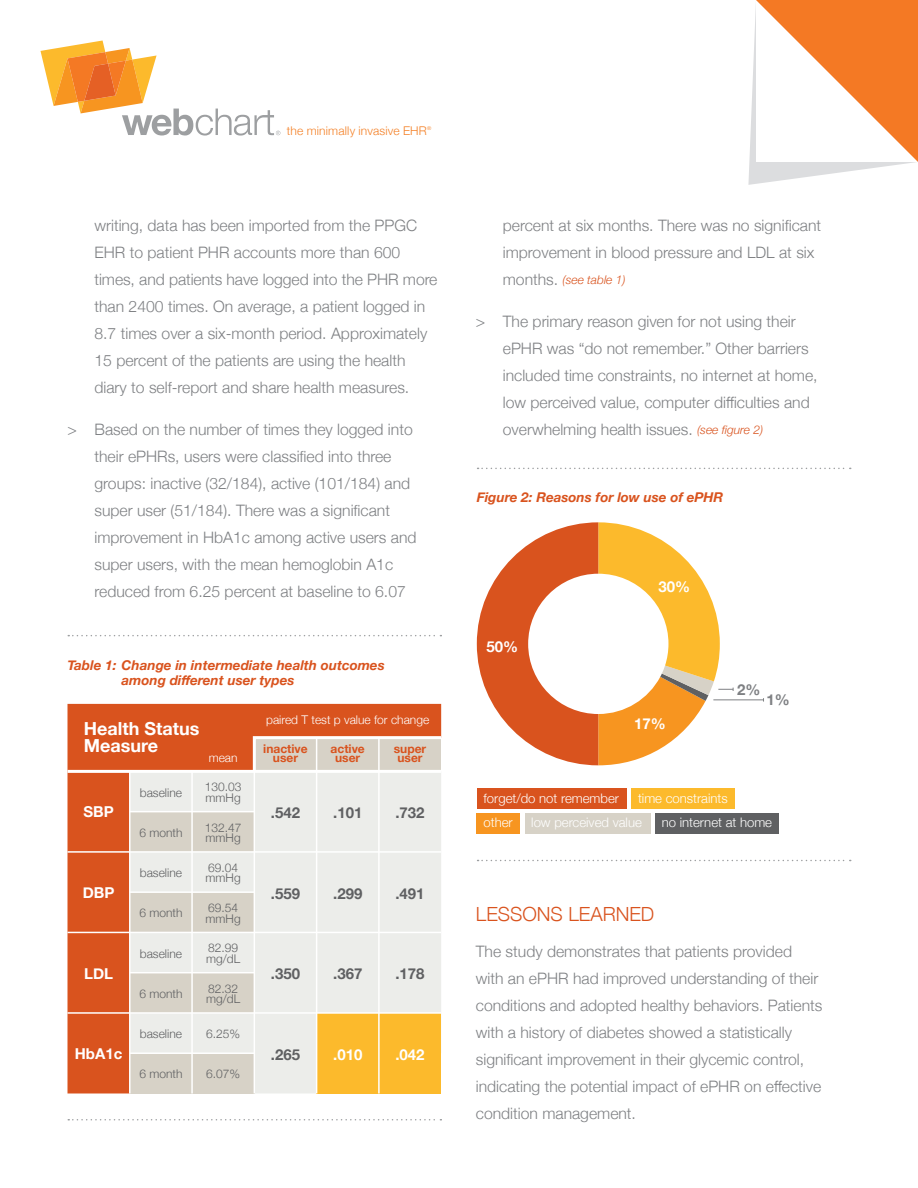
<style>
.page{position:relative;width:918px;height:1188px;background:#fff}
.page>*{position:absolute;margin:0;border:0;box-sizing:border-box;transform-origin:0 0}
.t1{font:300 19.5px "Helvetica Neue";color:#d9531e}
.t2{font:700 18px "Helvetica Neue";color:#fff}
.t3{font:300 15.75px/27px "Helvetica Neue";color:#7e8083}
.t4{font:700 15px "Helvetica Neue";color:#5f6062}
.t5{font:700 15px "Helvetica Neue";color:#fff}
.t6{font:700 15px "Helvetica Neue";color:#7e8083}
.t7{font:italic 700 13.5px "Helvetica Neue";color:#d9531e}
.t8{font:300 13.2px "Helvetica Neue";color:#fff}
.t9{font:300 12px "Helvetica Neue";color:#5f6062}
.t10{font:700 12px "Helvetica Neue";color:#d9531e}
.t11{font:300 12px "Helvetica Neue";color:#fff}
.t12{font:300 12px "Helvetica Neue";letter-spacing:.015em;color:#f48026}
.t13{font:italic 300 12px "Helvetica Neue";color:#d9531e}
.t14{font:300 5.25px "Helvetica Neue";color:#f48026}
.s1{font-style:normal;font-size:15.75px;color:#7e8083}
.s2{font-style:italic;font-size:12px;color:#d9531e}
</style>
<div class="page">
<svg style="left:68px;top:635px;width:373px;height:1px"></svg>
<svg style="left:478px;top:468px;width:373px;height:1px"></svg>
<svg style="left:478px;top:860px;width:373px;height:1px"></svg>
<svg style="left:68px;top:1119px;width:373px;height:1px"></svg>
<div style="left:68px;top:704px;width:373px;height:389px;background:#d9531e"></div>
<div style="left:130px;top:771px;width:124px;height:41px;background:#ecedea"></div>
<div style="left:130px;top:852px;width:124px;height:40px;background:#ecedea"></div>
<div style="left:130px;top:932px;width:124px;height:41px;background:#ecedea"></div>
<div style="left:130px;top:1013px;width:124px;height:40px;background:#ecedea"></div>
<div style="left:255px;top:774px;width:186px;height:319px;background:#ecedea"></div>
<div style="left:130px;top:812px;width:124px;height:40px;background:#d7d2c7"></div>
<div style="left:130px;top:892px;width:124px;height:40px;background:#d7d2c7"></div>
<div style="left:130px;top:973px;width:124px;height:40px;background:#d7d2c7"></div>
<div style="left:130px;top:1053px;width:124px;height:41px;background:#d7d2c7"></div>
<div style="left:317px;top:1013px;width:124px;height:81px;background:#fcba2c"></div>
<hr style="left:68px;top:770px;width:373px;height:3px;background:#fff">
<svg style="left:251px;top:735px;width:191px;height:39px;background:#ded5cb"></svg>
<hr style="left:130px;top:811px;width:124px;height:1px;background:#fff">
<hr style="left:68px;top:851px;width:373px;height:2px;background:#fff">
<hr style="left:130px;top:891px;width:124px;height:2px;background:#fff">
<hr style="left:68px;top:932px;width:373px;height:1px;background:#fff">
<hr style="left:130px;top:972px;width:124px;height:1px;background:#fff">
<hr style="left:68px;top:1012px;width:373px;height:2px;background:#fff">
<hr style="left:130px;top:1052px;width:124px;height:2px;background:#fff">
<hr style="left:191px;top:771px;width:2px;height:322px;background:#fff">
<hr style="left:129px;top:771px;width:2px;height:322px;background:#fff">
<hr style="left:254px;top:771px;width:1px;height:322px;background:#fff">
<hr style="left:316px;top:738px;width:1px;height:355px;background:#fff">
<hr style="left:378px;top:738px;width:2px;height:355px;background:#fff">
<div style="left:525px;top:813px;width:126px;height:20px;background:#d7d2c7"></div>
<div style="left:477px;top:788px;width:150px;height:21px;background:#d9531e"></div>
<div style="left:631px;top:788px;width:104px;height:21px;background:#fcba2c"></div>
<div style="left:655px;top:813px;width:123px;height:20px;background:#5f6062"></div>
<div style="left:477px;top:813px;width:43px;height:20px;background:#f79520"></div>
<svg style="left:477px;top:522px;width:257px;height:243px"></svg>
<hr style="left:713px;top:699px;width:51px;height:1px;background:#7e8083">
<svg style="left:748px;top:0;width:170px;height:185px"></svg>
<svg style="left:41px;top:40px;width:239px;height:96px"></svg>
<p class="t12" style="left:287px;top:121px;width:141px">the minimally invasive EHR</p>
<p class="t14" style="left:427px;top:124px;width:6px">®</p>
<p class="t3" style="left:94px;top:211px;width:344px">writing, data has been imported from the PPGC EHR to patient PHR accounts more than 600 times, and patients have logged into the PHR more than 2400 times. On average, a patient logged in 8.7 times over a six-month period. Approximately 15 percent of the patients are using the health</p>
<p class="t3" style="left:94px;top:373px;width:316px">diary to self-report and share health measures.</p>
<p class="t3" style="left:94px;top:415px;width:324px;text-indent:-27px">&gt; Based on the number of times they logged into their ePHRs, users were classified into three groups: inactive (32/184), active (101/184) and super user (51/184). There was a significant improvement in HbA1c among active users and super users, with the mean hemoglobin A1c</p>
<p class="t3" style="left:94px;top:577px;width:313px">reduced from 6.25 percent at baseline to 6.07</p>
<p class="t7" style="left:68px;top:655px;width:319px">Table 1: Change in intermediate health outcomes</p>
<p class="t7" style="left:122px;top:670px;width:175px">among different user types</p>
<p class="t2" style="left:84px;top:714px;width:117px">Health Status</p>
<p class="t2" style="left:84px;top:731px;width:76px">Measure</p>
<p class="t11" style="left:266px;top:710px;width:165px">paired T test p value for change</p>
<p class="t10" style="left:263px;top:739px;width:46px">inactive</p>
<p class="t11" style="left:209px;top:748px;width:30px">mean</p>
<p class="t10" style="left:273px;top:748px;width:27px">user</p>
<p class="t10" style="left:331px;top:739px;width:36px">active</p>
<p class="t10" style="left:335px;top:748px;width:27px">user</p>
<p class="t10" style="left:394px;top:739px;width:34px">super</p>
<p class="t10" style="left:397px;top:748px;width:27px">user</p>
<p class="t9" style="left:140px;top:783px;width:44px">baseline</p>
<p class="t9" style="left:205px;top:777px;width:38px">130.03</p>
<p class="t9" style="left:206px;top:788px;width:37px">mmHg</p>
<p class="t5" style="left:83px;top:800px;width:32px">SBP</p>
<p class="t4" style="left:271px;top:801px;width:31px">.542</p>
<p class="t4" style="left:333px;top:801px;width:31px">.101</p>
<p class="t4" style="left:395px;top:801px;width:31px">.732</p>
<p class="t9" style="left:139px;top:823px;width:45px">6 month</p>
<p class="t9" style="left:205px;top:818px;width:38px">132.47</p>
<p class="t9" style="left:206px;top:828px;width:37px">mmHg</p>
<p class="t9" style="left:140px;top:863px;width:44px">baseline</p>
<p class="t9" style="left:208px;top:858px;width:32px">69.04</p>
<p class="t9" style="left:206px;top:868px;width:37px">mmHg</p>
<p class="t5" style="left:83px;top:881px;width:33px">DBP</p>
<p class="t4" style="left:271px;top:882px;width:31px">.559</p>
<p class="t4" style="left:333px;top:882px;width:31px">.299</p>
<p class="t4" style="left:395px;top:882px;width:31px">.491</p>
<p class="t9" style="left:139px;top:903px;width:45px">6 month</p>
<p class="t9" style="left:208px;top:898px;width:32px">69.54</p>
<p class="t9" style="left:206px;top:909px;width:37px">mmHg</p>
<p class="t9" style="left:140px;top:944px;width:44px">baseline</p>
<p class="t9" style="left:208px;top:938px;width:32px">82.99</p>
<p class="t9" style="left:206px;top:949px;width:35px">mg/dL</p>
<p class="t5" style="left:84px;top:961px;width:30px">LDL</p>
<p class="t4" style="left:271px;top:962px;width:31px">.350</p>
<p class="t4" style="left:333px;top:962px;width:31px">.367</p>
<p class="t4" style="left:395px;top:962px;width:31px">.178</p>
<p class="t9" style="left:139px;top:984px;width:45px">6 month</p>
<p class="t9" style="left:208px;top:979px;width:32px">82.32</p>
<p class="t9" style="left:206px;top:989px;width:35px">mg/dL</p>
<p class="t9" style="left:140px;top:1024px;width:44px">baseline</p>
<p class="t9" style="left:206px;top:1024px;width:36px">6.25%</p>
<p class="t5" style="left:75px;top:1042px;width:49px">HbA1c</p>
<p class="t4" style="left:271px;top:1043px;width:31px">.265</p>
<p class="t5" style="left:333px;top:1043px;width:31px">.010</p>
<p class="t5" style="left:395px;top:1043px;width:31px">.042</p>
<p class="t9" style="left:139px;top:1064px;width:45px">6 month</p>
<p class="t9" style="left:206px;top:1064px;width:36px">6.07%</p>
<p class="t3" style="left:503px;top:211px;width:320px">percent at six months. There was no significant improvement in blood pressure and LDL at six</p>
<p class="t13" style="left:503px;top:271px;width:124px"><span class="s1">months.</span> (see table 1)</p>
<p class="t3" style="left:503px;top:307px;width:316px;text-indent:-27px">&gt; The primary reason given for not using their ePHR was “do not remember.” Other barriers included time constraints, no internet at home, low perceived value, computer difficulties and overwhelming health issues. <span class="s2">(see figure 2)</span></p>
<p class="t7" style="left:477px;top:486px;width:248px">Figure 2: Reasons for low use of ePHR</p>
<p class="t5" style="left:487px;top:635px;width:33px">50%</p>
<p class="t5" style="left:658px;top:575px;width:33px">30%</p>
<p class="t5" style="left:634px;top:712px;width:33px">17%</p>
<p class="t6" style="left:737px;top:678px;width:25px">2%</p>
<p class="t6" style="left:767px;top:688px;width:25px">1%</p>
<p class="t8" style="left:484px;top:787px;width:137px">forget/do not remember</p>
<p class="t8" style="left:638px;top:787px;width:91px">time constraints</p>
<p class="t8" style="left:484px;top:812px;width:31px">other</p>
<p class="t8" style="left:662px;top:812px;width:112px">no internet at home</p>
<p class="t8" style="left:531px;top:812px;width:112px">low perceived value</p>
<p class="t1" style="left:476px;top:899px;width:180px">LESSONS LEARNED</p>
<p class="t3" style="left:476px;top:937px;width:318px">The study demonstrates that patients provided</p>
<p class="t3" style="left:476px;top:964px;width:348px">with an ePHR had improved understanding of their conditions and adopted healthy behaviors. Patients with a history of diabetes showed a statistically</p>
<p class="t3" style="left:476px;top:1045px;width:330px">significant improvement in their glycemic control,</p>
<p class="t3" style="left:476px;top:1072px;width:347px">indicating the potential impact of ePHR on effective condition management.</p>
</div>
